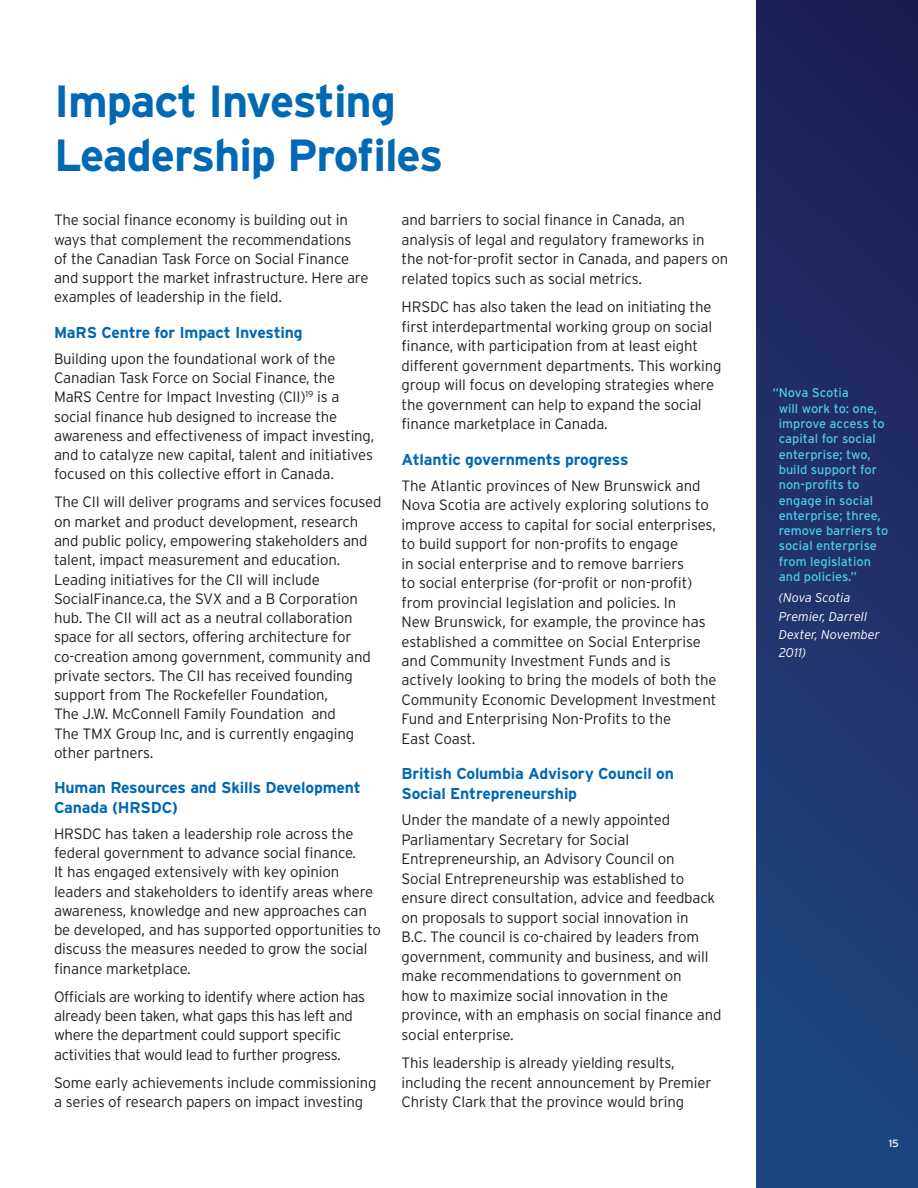
<style>
.page{position:relative;width:918px;height:1188px;background:#fff}
.page>*{position:absolute;margin:0;border:0;box-sizing:border-box;transform-origin:0 0}
.t1{font:700 45px/54px "Interstate";letter-spacing:-.025em;color:#0168b3}
.t2{font:700 15.75px/19.6px "Interstate";letter-spacing:-.01em;color:#0168b3}
.t3{font:300 15px/19.5px "Interstate";letter-spacing:-.01em;color:#231f20}
.t4{font:12.75px/15.3px "Interstate";color:#4dc7e9}
.t5{font:italic 300 12.75px/18.3px "Interstate";color:#fff}
.t6{font:10.5px "Interstate";color:#fff}
</style>
<div class="page">
<div style="left:756px;top:0;width:162px;height:1188px;background:linear-gradient(to bottom,#1f1e52,#1e4783)"></div>
<h1 class="t1" style="left:54px;top:74px;width:391px">Impact Investing<br>Leadership Profiles</h1>
<p class="t3" style="left:54px;top:210px;width:316px">The social finance economy is building out in ways that complement the recommendations of the Canadian Task Force on Social Finance and support the market infrastructure. Here are examples of leadership in the field.</p>
<p class="t2" style="left:54px;top:322px;width:250px">MaRS Centre for Impact Investing</p>
<p class="t3" style="left:54px;top:349px;width:322px">Building upon the foundational work of the Canadian Task Force on Social Finance, the MaRS Centre for Impact Investing (CII)<sup>19</sup> is a social finance hub designed to increase the awareness and effectiveness of impact investing, and to catalyze new capital, talent and initiatives focused on this collective effort in Canada.</p>
<p class="t3" style="left:54px;top:492px;width:329px">The CII will deliver programs and services focused on market and product development, research and public policy, empowering stakeholders and talent, impact measurement and education.<br>Leading initiatives for the CII will include SocialFinance.ca, the SVX and a B Corporation hub. The CII will act as a neutral collaboration space for all sectors, offering architecture for co-creation among government, community and private sectors. The CII has received founding support from The Rockefeller Foundation,<br>The J.W. McConnell Family Foundation and<br>The TMX Group Inc, and is currently engaging other partners.</p>
<p class="t2" style="left:54px;top:778px;width:308px">Human Resources and Skills Development<br>Canada (HRSDC)</p>
<p class="t3" style="left:54px;top:824px;width:329px">HRSDC has taken a leadership role across the federal government to advance social finance.<br>It has engaged extensively with key opinion leaders and stakeholders to identify areas where awareness, knowledge and new approaches can be developed, and has supported opportunities to discuss the measures needed to grow the social finance marketplace.</p>
<p class="t3" style="left:54px;top:987px;width:313px">Officials are working to identify where action has already been taken, what gaps this has left and where the department could support specific activities that would lead to further progress.</p>
<p class="t3" style="left:54px;top:1073px;width:324px">Some early achievements include commissioning a series of research papers on impact investing</p>
<p class="t3" style="left:402px;top:210px;width:328px">and barriers to social finance in Canada, an analysis of legal and regulatory frameworks in the not-for-profit sector in Canada, and papers on related topics such as social metrics.</p>
<p class="t3" style="left:402px;top:297px;width:322px">HRSDC has also taken the lead on initiating the first interdepartmental working group on social finance, with participation from at least eight different government departments. This working group will focus on developing strategies where the government can help to expand the social finance marketplace in Canada.</p>
<p class="t2" style="left:402px;top:449px;width:228px">Atlantic governments progress</p>
<p class="t3" style="left:402px;top:476px;width:317px">The Atlantic provinces of New Brunswick and Nova Scotia are actively exploring solutions to improve access to capital for social enterprises, to build support for non-profits to engage<br>in social enterprise and to remove barriers<br>to social enterprise (for-profit or non-profit) from provincial legislation and policies. In<br>New Brunswick, for example, the province has established a committee on Social Enterprise and Community Investment Funds and is actively looking to bring the models of both the Community Economic Development Investment Fund and Enterprising Non-Profits to the<br>East Coast.</p>
<p class="t2" style="left:402px;top:764px;width:274px">British Columbia Advisory Council on<br>Social Entrepreneurship</p>
<p class="t3" style="left:402px;top:810px;width:321px">Under the mandate of a newly appointed Parliamentary Secretary for Social Entrepreneurship, an Advisory Council on<br>Social Entrepreneurship was established to ensure direct consultation, advice and feedback on proposals to support social innovation in<br>B.C. The council is co-chaired by leaders from government, community and business, and will make recommendations to government on<br>how to maximize social innovation in the province, with an emphasis on social finance and social enterprise.</p>
<p class="t3" style="left:402px;top:1053px;width:311px">This leadership is already yielding results, including the recent announcement by Premier<br>Christy Clark that the province would bring</p>
<p class="t4" style="left:779px;top:385px;width:111px;text-indent:-6px">“Nova Scotia<br>will work to: one, improve access to capital for social enterprise; two, build support for non-profits to engage in social enterprise; three, remove barriers to social enterprise from legislation and policies.”</p>
<p class="t5" style="left:779px;top:589px;width:103px">(Nova Scotia<br>Premier, Darrell<br>Dexter, November<br>2011)</p>
<p class="t6" style="left:889px;top:1137px;width:12px">15</p>
</div>
